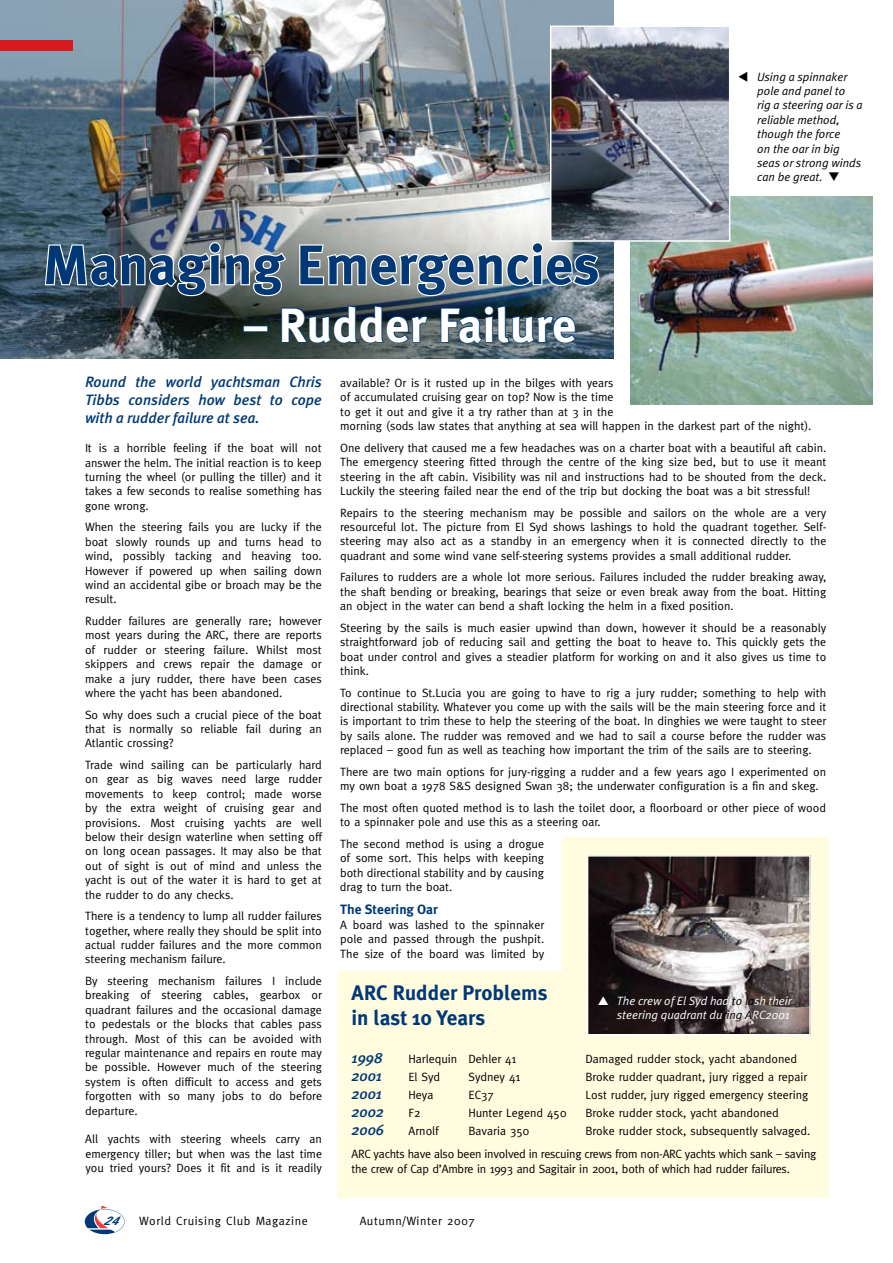
<style>
.page{position:relative;width:893px;height:1263px;background:#fff}
.page>*{position:absolute;margin:0;border:0;box-sizing:border-box;transform-origin:0 0}
.t1{font:700 55.5px "Meta Plus";color:#003876}
.t2{font:700 48px "Meta Plus";color:#fff}
.t3{font:700 21px/25.2px "Meta Plus";color:#003876}
.t4{font:italic 500 15px/18px "Meta Plus";color:#003876;text-align:justify}
.t5{font:700 13.5px "Meta Plus";color:#003876}
.t6{font:12px/14.4px "Meta";color:#000;text-align:justify}
.t7{font:12px/23.4px "Meta";letter-spacing:-.02em;color:#000}
.t8{font:italic 12px/14.4px "Meta Plus Normal";color:#000}
.t9{font:italic 12px/14.4px "Meta Plus Normal";color:#fff}
.t10{font:12px "Meta";letter-spacing:.05em;color:#000}
.t11{font:italic 700 12px "Univers";color:#003876}
.s1{color:#000}
</style>
<div class="page">
<div style="left:339px;top:971px;width:490px;height:227px;background:#fffcdf"></div>
<img style="left:0;top:0;width:613px;height:358px">
<svg style="left:85px;top:1206px;width:40px;height:28px"></svg>
<div style="left:0;top:40px;width:72px;height:11px;background:#d71920"></div>
<img style="left:630px;top:197px;width:243px;height:208px">
<img style="left:600px;top:29px;width:127px;height:210px">
<div style="left:550px;top:26px;width:180px;height:216px;border:2px solid #fff"></div>
<img style="left:43px;top:0;width:557px;height:345px">
<div style="left:562px;top:838px;width:267px;height:183px;background:#fffcdf"></div>
<img style="left:590px;top:858px;width:218px;height:174px">
<div style="left:587px;top:855px;width:224px;height:180px;border:2px solid #fff"></div>
<svg style="left:598px;top:996px;width:10px;height:8px"></svg>
<h1 class="t1" style="left:43px;top:233px;width:559px">Managing Emergencies</h1>
<h2 class="t2" style="left:244px;top:297px;width:334px">– Rudder Failure</h2>
<p class="t8" style="left:757px;top:69px;width:107px;text-indent:-19px">▼ Using a spinnaker pole and panel to<br>rig a steering oar is a reliable method, though the force<br>on the oar in big seas or strong winds can be great. ❑</p>
<p class="t4" style="left:85px;top:373px;width:238px">Round the world yachtsman Chris Tibbs considers how best to cope with a rudder failure at sea.</p>
<p class="t6" style="left:85px;top:441px;width:238px">It is a horrible feeling if the boat will not answer the helm. The initial reaction is to keep turning the wheel (or pulling the tiller) and it takes a few seconds to realise something has gone wrong.</p>
<p class="t6" style="left:85px;top:520px;width:238px">When the steering fails you are lucky if the boat slowly rounds up and turns head to wind, possibly tacking and heaving too.<br>However if powered up when sailing down wind an accidental gibe or broach may be the result.</p>
<p class="t6" style="left:85px;top:613px;width:238px">Rudder failures are generally rare; however most years during the ARC, there are reports of rudder or steering failure. Whilst most skippers and crews repair the damage or make a jury rudder, there have been cases where the yacht has been abandoned.</p>
<p class="t6" style="left:85px;top:707px;width:238px">So why does such a crucial piece of the boat that is normally so reliable fail during an Atlantic crossing?</p>
<p class="t6" style="left:85px;top:757px;width:238px">Trade wind sailing can be particularly hard on gear as big waves need large rudder movements to keep control; made worse by the extra weight of cruising gear and provisions. Most cruising yachts are well below their design waterline when setting off on long ocean passages. It may also be that out of sight is out of mind and unless the yacht is out of the water it is hard to get at the rudder to do any checks.</p>
<p class="t6" style="left:85px;top:909px;width:238px">There is a tendency to lump all rudder failures together, where really they should be split into actual rudder failures and the more common steering mechanism failure.</p>
<p class="t6" style="left:85px;top:973px;width:238px">By steering mechanism failures I include breaking of steering cables, gearbox or quadrant failures and the occasional damage to pedestals or the blocks that cables pass through. Most of this can be avoided with regular maintenance and repairs en route may be possible. However much of the steering system is often difficult to access and gets forgotten with so many jobs to do before departure.</p>
<p class="t6" style="left:85px;top:1132px;width:238px">All yachts with steering wheels carry an emergency tiller; but when was the last time you tried yours? Does it fit and is it readily</p>
<p class="t6" style="left:340px;top:375px;width:473px;text-align:left">available? Or is it rusted up in the bilges with years<br>of accumulated cruising gear on top? Now is the time<br>to get it out and give it a try rather than at 3 in the<br>morning (sods law states that anything at sea will happen in the darkest part of the night).</p>
<p class="t6" style="left:340px;top:440px;width:488px">One delivery that caused me a few headaches was on a charter boat with a beautiful aft cabin.<br>The emergency steering fitted through the centre of the king size bed, but to use it meant steering in the aft cabin. Visibility was nil and instructions had to be shouted from the deck.<br>Luckily the steering failed near the end of the trip but docking the boat was a bit stressful!</p>
<p class="t6" style="left:340px;top:505px;width:488px">Repairs to the steering mechanism may be possible and sailors on the whole are a very resourceful lot. The picture from El Syd shows lashings to hold the quadrant together. Self&shy;steering may also act as a standby in an emergency when it is connected directly to the quadrant and some wind vane self-steering systems provides a small additional rudder.</p>
<p class="t6" style="left:340px;top:570px;width:488px">Failures to rudders are a whole lot more serious. Failures included the rudder breaking away, the shaft bending or breaking, bearings that seize or even break away from the boat. Hitting an object in the water can bend a shaft locking the helm in a fixed position.</p>
<p class="t6" style="left:340px;top:620px;width:488px">Steering by the sails is much easier upwind than down, however it should be a reasonably straightforward job of reducing sail and getting the boat to heave to. This quickly gets the boat under control and gives a steadier platform for working on and it also gives us time to think.</p>
<p class="t6" style="left:340px;top:685px;width:488px">To continue to St.Lucia you are going to have to rig a jury rudder; something to help with directional stability. Whatever you come up with the sails will be the main steering force and it is important to trim these to help the steering of the boat. In dinghies we were taught to steer by sails alone. The rudder was removed and we had to sail a course before the rudder was replaced – good fun as well as teaching how important the trim of the sails are to steering.</p>
<p class="t6" style="left:340px;top:764px;width:488px">There are two main options for jury-rigging a rudder and a few years ago I experimented on my own boat a 1978 S&amp;S designed Swan 38; the underwater configuration is a fin and skeg.</p>
<p class="t6" style="left:340px;top:800px;width:488px">The most often quoted method is to lash the toilet door, a floorboard or other piece of wood to a spinnaker pole and use this as a steering oar.</p>
<p class="t6" style="left:340px;top:836px;width:206px">The second method is using a drogue of some sort. This helps with keeping both directional stability and by causing drag to turn the boat.</p>
<p class="t5" style="left:340px;top:902px;width:99px">The Steering Oar</p>
<p class="t6" style="left:340px;top:917px;width:206px">A board was lashed to the spinnaker pole and passed through the pushpit.<br>The size of the board was limited by</p>
<h3 class="t3" style="left:351px;top:980px;width:198px">ARC Rudder Problems in last 10 Years</h3>
<p class="t4" style="left:351px;top:1049px;width:33px">1998</p>
<p class="t6" style="left:408px;top:1051px;width:109px">Harlequin Dehler 41</p>
<p class="t6" style="left:586px;top:1051px;width:213px">Damaged rudder stock, yacht abandoned</p>
<p class="t4" style="left:351px;top:1067px;width:32px">2001</p>
<p class="t6" style="left:408px;top:1069px;width:33px">El Syd</p>
<p class="t6" style="left:468px;top:1069px;width:53px">Sydney 41</p>
<p class="t6" style="left:585px;top:1069px;width:223px">Broke rudder quadrant, jury rigged a repair</p>
<p class="t4" style="left:351px;top:1085px;width:32px">2001</p>
<p class="t6" style="left:408px;top:1087px;width:26px">Heya</p>
<p class="t6" style="left:468px;top:1087px;width:27px">EC37</p>
<p class="t6" style="left:585px;top:1087px;width:224px">Lost rudder, jury rigged emergency steering</p>
<p class="t4" style="left:351px;top:1103px;width:34px">2002</p>
<p class="t6" style="left:408px;top:1105px;width:13px">F2</p>
<p class="t6" style="left:468px;top:1105px;width:99px">Hunter Legend 450</p>
<p class="t6" style="left:585px;top:1105px;width:195px">Broke rudder stock, yacht abandoned</p>
<p class="t4" style="left:351px;top:1121px;width:34px">2006</p>
<p class="t6" style="left:408px;top:1123px;width:32px">Arnolf</p>
<p class="t6" style="left:468px;top:1123px;width:62px">Bavaria 350</p>
<p class="t9" style="left:617px;top:993px;width:176px">The crew of El Syd had <span class="s1">to la</span>sh their steering quadrant du<span class="s1">ring A</span>RC2001</p>
<p class="t7" style="left:351px;top:1119px;width:466px;text-indent:234px">Broke rudder stock, subsequently salvaged.<br>ARC yachts have also been involved in rescuing crews from non-ARC yachts which sank – saving</p>
<p class="t7" style="left:352px;top:1157px;width:440px">the crew of Cap d’Ambre in 1993 and Sagitair in 2001, both of which had rudder failures.</p>
<p class="t11" style="left:103px;top:1213px;width:21px">24</p>
<p class="t10" style="left:139px;top:1213px;width:170px">World Cruising Club Magazine</p>
<p class="t10" style="left:360px;top:1213px;width:117px">Autumn/Winter 2007</p>
</div>
